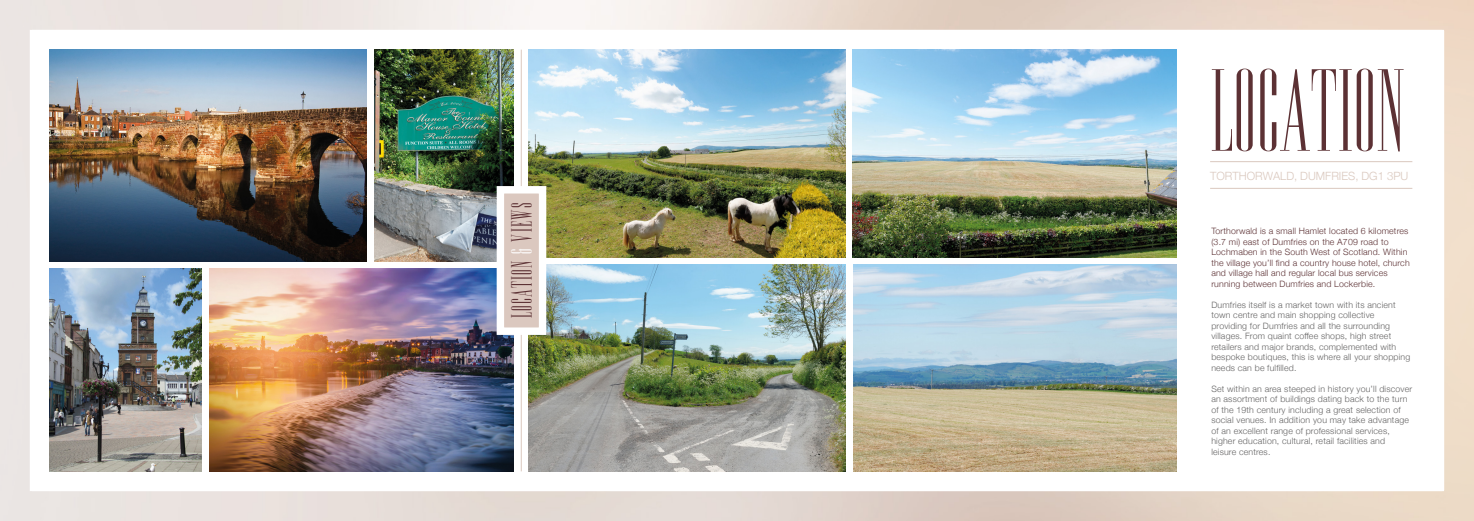
<style>
.page{position:relative;width:1474px;height:521px;background:#fff}
.page>*{position:absolute;margin:0;border:0;box-sizing:border-box;transform-origin:0 0}
.t1{font:105px "Edition";color:#5c3134}
.t2{font:26.25px "Edition";letter-spacing:.05em;color:#5c3134}
.t3{font:300 11.38px "Helvetica Neue";color:#dac8be}
.t4{font:300 8.75px/10.5px "Helvetica Neue";letter-spacing:.02em;color:#646363}
.t5{font:300 8.75px/10.5px "Helvetica Neue";letter-spacing:.02em;color:#5c3134}
.s1{color:#fff}
</style>
<div class="page">
<img style="left:1442px;top:29px;width:31px;height:462px">
<img style="left:528px;top:50px;width:317px;height:207px">
<img style="left:852px;top:50px;width:324px;height:207px">
<img style="left:853px;top:264px;width:323px;height:207px">
<img style="left:528px;top:264px;width:317px;height:207px">
<img style="left:50px;top:50px;width:317px;height:211px">
<img style="left:374px;top:50px;width:140px;height:211px">
<hr style="left:1210px;top:161px;width:202px;height:1px;background:#dac8be">
<hr style="left:1210px;top:188px;width:202px;height:1px;background:#dac8be">
<img style="left:209px;top:268px;width:305px;height:203px">
<img style="left:50px;top:268px;width:152px;height:203px">
<hr style="left:521px;top:50px;width:1px;height:421px;background:#dac8be">
<svg style="left:493px;top:182px;width:57px;height:157px"></svg>
<h2 class="t2" style="left:507px;top:318px;width:117px;rotate:-90deg">LOCATION <span class="s1">&amp;</span> VIEWS</h2>
<h1 class="t1" style="left:1210px;top:53px;width:197px">LOCATION</h1>
<h3 class="t3" style="left:1210px;top:166px;width:200px">TORTHORWALD, DUMFRIES, DG1 3PU</h3>
<p class="t5" style="left:1211px;top:225px;width:200px">Torthorwald is a small Hamlet located 6 kilometres (3.7 mi) east of Dumfries on the A709 road to Lochmaben in the South West of Scotland. Within the village you’ll find a country house hotel, church and village hall and regular local bus services running between Dumfries and Lockerbie.</p>
<p class="t4" style="left:1211px;top:299px;width:200px">Dumfries itself is a market town with its ancient town centre and main shopping collective providing for Dumfries and all the surrounding villages. From quaint coffee shops, high street retailers and major brands, complemented with bespoke boutiques, this is where all your shopping needs can be fulfilled.</p>
<p class="t4" style="left:1211px;top:383px;width:202px">Set within an area steeped in history you’ll discover an assortment of buildings dating back to the turn of the 19th century including a great selection of social venues. In addition you may take advantage of an excellent range of professional services, higher education, cultural, retail facilities and<br>leisure centres.</p>
</div>
